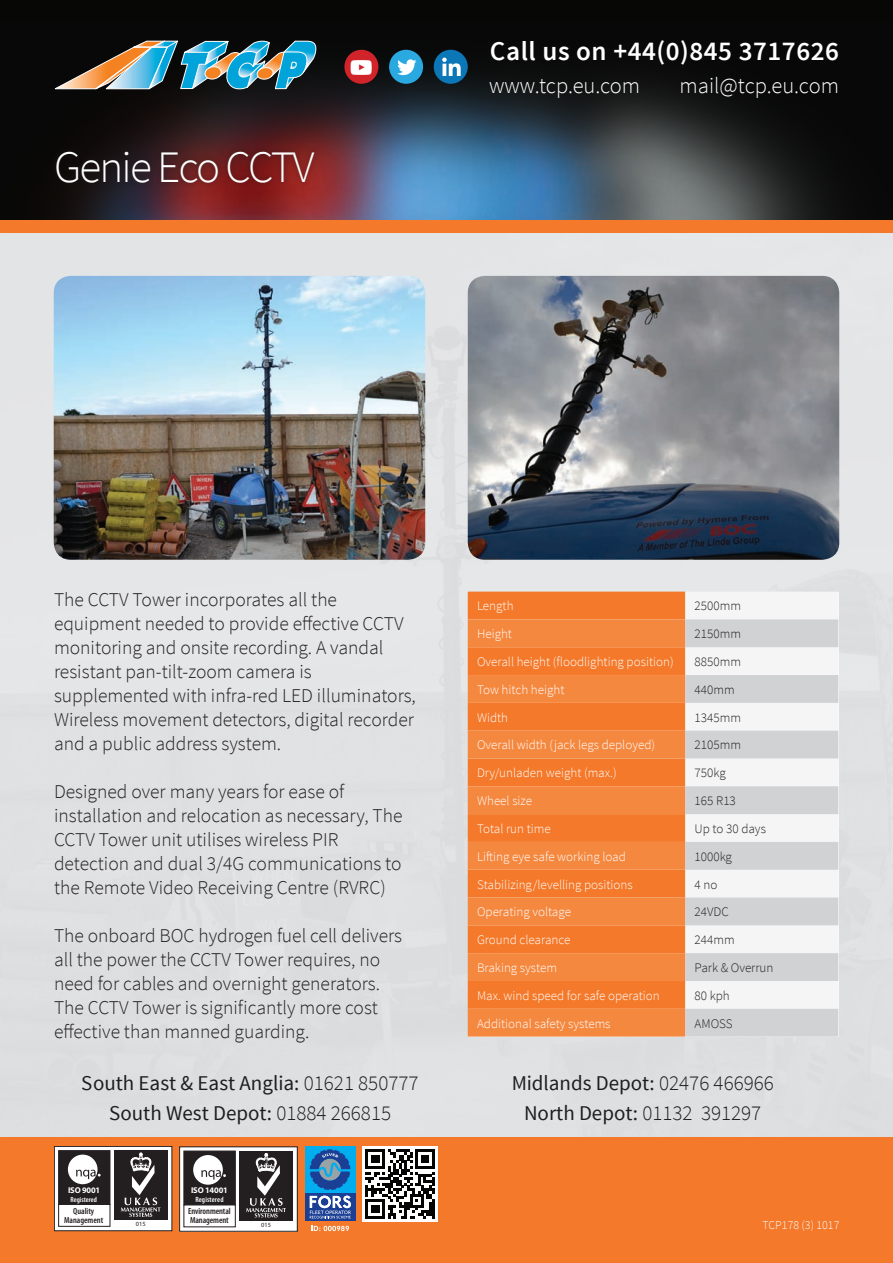
<style>
.page{position:relative;width:893px;height:1263px;background:#fff}
.page>*{position:absolute;margin:0;border:0;box-sizing:border-box;transform-origin:0 0}
.t1{font:300 45px "Source Sans Pro";letter-spacing:-.04em;color:#fff}
.t2{font:600 27px "Source Sans Pro";letter-spacing:.02em;color:#fff}
.t3{font:300 22.5px "Source Sans Pro";color:#fff}
.t4{font:21px/30px "Source Sans Pro";color:#070806;text-align:center}
.t5{font:300 19.5px/24px "Source Sans Pro";color:#231f20}
.t6{font:300 13.05px "Source Sans Pro";color:#fff}
.t7{font:300 13.05px "Source Sans Pro";color:#231f20}
.t8{font:300 12px "Source Sans Pro";color:#fff}
.t9{font:600 condensed 9px/9px "Myriad Pro";letter-spacing:-.01em;color:#231f20}
.t10{font:600 condensed 8.85px/8.6px "Myriad Pro";color:#231f20;text-align:center}
.t11{font:700 8.4px "Myriad Pro";letter-spacing:-.02em;color:#fff}
.t12{font:600 condensed 7.5px "Myriad Pro";letter-spacing:.02em;color:#fff}
.t13{font:600 condensed 7.35px "Myriad Pro";color:#fff}
.t14{font:6.3px "Myriad Pro";color:#231f20}
.s1{font-weight:300}
</style>
<div class="page">
<div style="left:0;top:0;width:893px;height:25px;background:#070806"></div>
<img style="left:0;top:25px;width:893px;height:195px">
<div style="left:0;top:220px;width:893px;height:13px;background:#f4792a"></div>
<div style="left:0;top:233px;width:893px;height:924px;background:#e6e7e9"></div>
<img style="left:54px;top:39px;width:264px;height:51px">
<svg style="left:55px;top:41px;width:261px;height:49px"></svg>
<div style="left:0;top:1137px;width:893px;height:126px;background:#f4792a"></div>
<div style="left:51px;top:146px;width:269px;height:42px;background:#231f20;opacity:.6"></div>
<div style="left:305px;top:1146px;width:50px;height:50px;background:#00aeef"></div>
<svg style="left:305px;top:1193px;width:50px;height:28px"></svg>
<svg style="left:310px;top:1196px;width:41px;height:22px"></svg>
<svg style="left:311px;top:1226px;width:38px;height:5px"></svg>
<svg style="left:310px;top:1149px;width:40px;height:41px"></svg>
<div style="left:54px;top:1146px;width:118px;height:85px;background:#fff"></div>
<div style="left:54px;top:1146px;width:118px;height:85px;border:1px solid #231f20"></div>
<div style="left:58px;top:1150px;width:52px;height:55px;background:#231f20;border:1px solid #231f20"></div>
<div style="left:58px;top:1204px;width:52px;height:22px;background:#fff;border:1px solid #231f20"></div>
<div style="left:68px;top:1154px;width:30px;height:30px;background:#fff;border-radius:50%"></div>
<svg style="left:76px;top:1170px;width:25px;height:9px"></svg>
<div style="left:114px;top:1150px;width:54px;height:70px;background:#231f20"></div>
<svg style="left:121px;top:1153px;width:39px;height:64px"></svg>
<div style="left:389px;top:50px;width:34px;height:34px;background:#2aa9e0;border-radius:50%"></div>
<svg style="left:397px;top:59px;width:19px;height:16px"></svg>
<div style="left:434px;top:50px;width:34px;height:34px;background:#0c77b7;border-radius:50%"></div>
<svg style="left:442px;top:58px;width:19px;height:18px"></svg>
<div style="left:344px;top:50px;width:34px;height:34px;background:#d1232a;border-radius:50%"></div>
<svg style="left:181px;top:1148px;width:115px;height:81px;fill:#fff"></svg>
<div style="left:179px;top:1146px;width:119px;height:85px;border:1px solid #231f20"></div>
<div style="left:184px;top:1151px;width:52px;height:54px;background:#231f20;border:1px solid #231f20"></div>
<div style="left:184px;top:1205px;width:52px;height:22px;background:#fff"></div>
<div style="left:193px;top:1155px;width:30px;height:30px;background:#fff;border-radius:50%"></div>
<svg style="left:201px;top:1170px;width:25px;height:9px"></svg>
<div style="left:240px;top:1151px;width:53px;height:69px;background:#231f20"></div>
<svg style="left:246px;top:1153px;width:40px;height:64px"></svg>
<svg style="left:363px;top:1146px;width:75px;height:76px"></svg>
<svg style="left:366px;top:1149px;width:69px;height:69px"></svg>
<div style="left:468px;top:592px;width:217px;height:27px;background:#f4792a"></div>
<div style="left:685px;top:592px;width:153px;height:27px;background:#f5f5f6"></div>
<svg style="left:468px;top:619px;width:217px;height:417px;fill:#f5883f"></svg>
<svg style="left:685px;top:619px;width:153px;height:417px;fill:#d1d2d4"></svg>
<img style="left:468px;top:276px;width:371px;height:284px">
<img style="left:54px;top:276px;width:371px;height:284px">
<h2 class="t2" style="left:490px;top:34px;width:351px">Call us on +44(0)845 3717626</h2>
<h1 class="t1" style="left:54px;top:139px;width:262px">Genie Eco CCTV</h1>
<p class="t3" style="left:489px;top:72px;width:153px">www.tcp.eu.com</p>
<p class="t3" style="left:680px;top:72px;width:161px">mail@tcp.eu.com</p>
<p class="t5" style="left:54px;top:588px;width:363px">The CCTV Tower incorporates all the equipment needed to provide effective CCTV monitoring and onsite recording. A vandal resistant pan-tilt-zoom camera is supplemented with infra-red LED illuminators, Wireless movement detectors, digital recorder and a public address system.</p>
<p class="t5" style="left:54px;top:780px;width:350px">Designed over many years for ease of installation and relocation as necessary, The CCTV Tower unit utilises wireless PIR detection and dual 3/4G communications to the Remote Video Receiving Centre (RVRC)</p>
<p class="t5" style="left:54px;top:924px;width:349px">The onboard BOC hydrogen fuel cell delivers all the power the CCTV Tower requires, no need for cables and overnight generators.<br>The CCTV Tower is significantly more cost effective than manned guarding.</p>
<p class="t6" style="left:477px;top:598px;width:38px">Length</p>
<p class="t7" style="left:695px;top:598px;width:48px">2500mm</p>
<p class="t6" style="left:477px;top:626px;width:37px">Height</p>
<p class="t7" style="left:695px;top:626px;width:48px">2150mm</p>
<p class="t6" style="left:477px;top:654px;width:198px">Overall height (floodlighting position)</p>
<p class="t7" style="left:695px;top:654px;width:48px">8850mm</p>
<p class="t6" style="left:477px;top:682px;width:89px">Tow hitch height</p>
<p class="t7" style="left:695px;top:682px;width:42px">440mm</p>
<p class="t6" style="left:477px;top:709px;width:33px">Width</p>
<p class="t7" style="left:695px;top:709px;width:48px">1345mm</p>
<p class="t6" style="left:477px;top:737px;width:180px">Overall width (jack legs deployed)</p>
<p class="t7" style="left:695px;top:737px;width:48px">2105mm</p>
<p class="t6" style="left:477px;top:765px;width:141px">Dry/unladen weight (max.)</p>
<p class="t7" style="left:695px;top:765px;width:33px">750kg</p>
<p class="t6" style="left:477px;top:793px;width:57px">Wheel size</p>
<p class="t7" style="left:695px;top:793px;width:43px">165 R13</p>
<p class="t6" style="left:477px;top:821px;width:75px">Total run time</p>
<p class="t7" style="left:695px;top:821px;width:73px">Up to 30 days</p>
<p class="t6" style="left:477px;top:848px;width:150px">Lifting eye safe working load</p>
<p class="t7" style="left:695px;top:848px;width:39px">1000kg</p>
<p class="t6" style="left:477px;top:876px;width:157px">Stabilizing/levelling positions</p>
<p class="t7" style="left:695px;top:876px;width:24px">4 no</p>
<p class="t6" style="left:477px;top:904px;width:95px">Operating voltage</p>
<p class="t7" style="left:695px;top:904px;width:36px">24VDC</p>
<p class="t6" style="left:477px;top:932px;width:95px">Ground clearance</p>
<p class="t7" style="left:695px;top:932px;width:42px">244mm</p>
<p class="t6" style="left:477px;top:960px;width:82px">Braking system</p>
<p class="t7" style="left:695px;top:960px;width:80px">Park &amp; Overrun</p>
<p class="t6" style="left:477px;top:987px;width:184px">Max. wind speed for safe operation</p>
<p class="t7" style="left:695px;top:987px;width:37px">80 kph</p>
<p class="t6" style="left:477px;top:1015px;width:135px">Additional safety systems</p>
<p class="t7" style="left:695px;top:1015px;width:40px">AMOSS</p>
<p class="t4" style="left:82px;top:1069px;width:338px">South East &amp; East Anglia: <span class="s1">01621 850777<br></span>South West Depot: <span class="s1">01884 266815</span></p>
<p class="t4" style="left:511px;top:1069px;width:264px">Midlands Depot: <span class="s1">02476 466966<br></span>North Depot: <span class="s1">01132 391297</span></p>
<p class="t11" style="left:68px;top:1184px;width:34px">ISO 9001</p>
<p class="t13" style="left:71px;top:1195px;width:28px">Registered</p>
<p class="t10" style="left:64px;top:1207px;width:41px">Quality<br>Management</p>
<p class="t14" style="left:136px;top:1220px;width:11px">015</p>
<p class="t11" style="left:191px;top:1186px;width:38px">ISO 14001</p>
<p class="t12" style="left:195px;top:1195px;width:30px">Registered</p>
<p class="t9" style="left:188px;top:1207px;width:44px">Environmental<br>Management</p>
<p class="t14" style="left:261px;top:1221px;width:11px">015</p>
<p class="t8" style="left:762px;top:1217px;width:78px">TCP178 (3) 1017</p>
</div>
